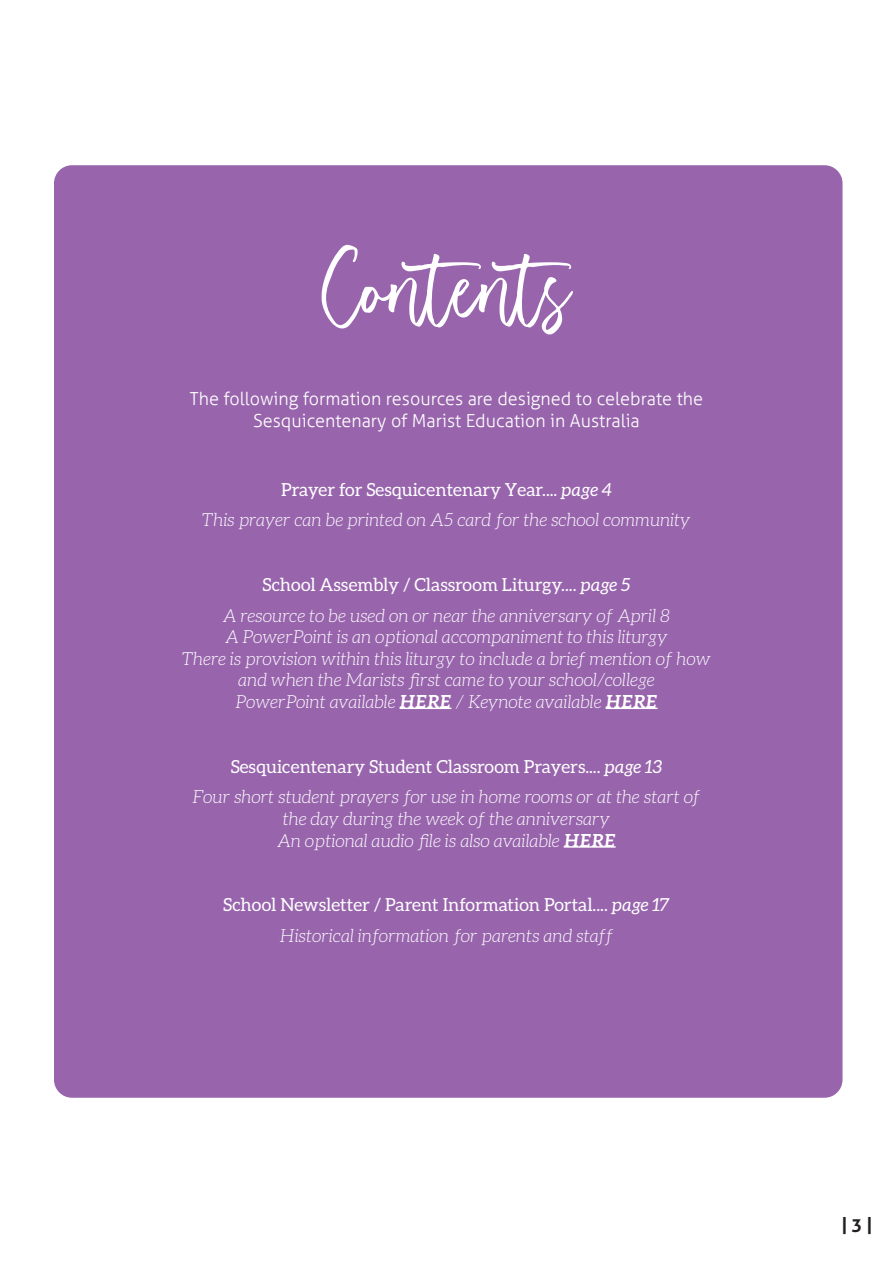
<style>
.page{position:relative;width:893px;height:1263px;background:#fff}
.page>*{position:absolute;margin:0;border:0;box-sizing:border-box;transform-origin:0 0}
.t1{font:75px "Almonade";color:#fff}
.t2{font:italic 300 18px "Aleo";color:#fff}
.t3{font:18px "Aleo";color:#fff}
.t4{font:300 18px "Aller";color:#fff}
.t5{font:700 18px "Aller";color:#231f20}
.s1{font-style:italic}
.s2{font-weight:700}
</style>
<div class="page">
<div style="left:54px;top:165px;width:788px;height:933px;background:#9865ad;border-radius:18px"></div>
<hr style="left:400px;top:708px;width:51px;height:1px;background:#fff">
<hr style="left:606px;top:708px;width:51px;height:1px;background:#fff">
<hr style="left:564px;top:846px;width:52px;height:2px;background:#fff">
<p class="t1" style="left:322px;top:240px;width:277px">CONTENTS</p>
<p class="t4" style="left:190px;top:388px;width:515px">The following formation resources are designed to celebrate the</p>
<p class="t4" style="left:253px;top:410px;width:388px">Sesquicentenary of Marist Education in Australia</p>
<p class="t3" style="left:281px;top:479px;width:332px">Prayer for Sesquicentenary Year.... <span class="s1">page 4</span></p>
<p class="t2" style="left:202px;top:510px;width:490px">This prayer can be printed on A5 card for the school community</p>
<p class="t3" style="left:263px;top:574px;width:369px">School Assembly / Classroom Liturgy.... <span class="s1">page 5</span></p>
<p class="t2" style="left:223px;top:605px;width:448px">A resource to be used on or near the anniversary of April 8</p>
<p class="t2" style="left:225px;top:627px;width:444px">A PowerPoint is an optional accompaniment to this liturgy</p>
<p class="t2" style="left:182px;top:649px;width:530px">There is provision within this liturgy to include a brief mention of how</p>
<p class="t2" style="left:238px;top:670px;width:418px">and when the Marists first came to your school/college</p>
<p class="t2" style="left:235px;top:692px;width:423px">PowerPoint available <span class="s2">HERE</span> / Keynote available <span class="s2">HERE</span></p>
<p class="t3" style="left:231px;top:756px;width:433px">Sesquicentenary Student Classroom Prayers.... <span class="s1">page 13</span></p>
<p class="t2" style="left:193px;top:787px;width:509px">Four short student prayers for use in home rooms or at the start of</p>
<p class="t2" style="left:283px;top:809px;width:329px">the day during the week of the anniversary</p>
<p class="t2" style="left:277px;top:830px;width:340px">An optional audio file is also available <span class="s2">HERE</span></p>
<p class="t3" style="left:223px;top:895px;width:448px">School Newsletter / Parent Information Portal.... <span class="s1">page 17</span></p>
<p class="t2" style="left:280px;top:926px;width:335px">Historical information for parents and staff</p>
<p class="t5" style="left:841px;top:1213px;width:32px">| 3 |</p>
</div>
